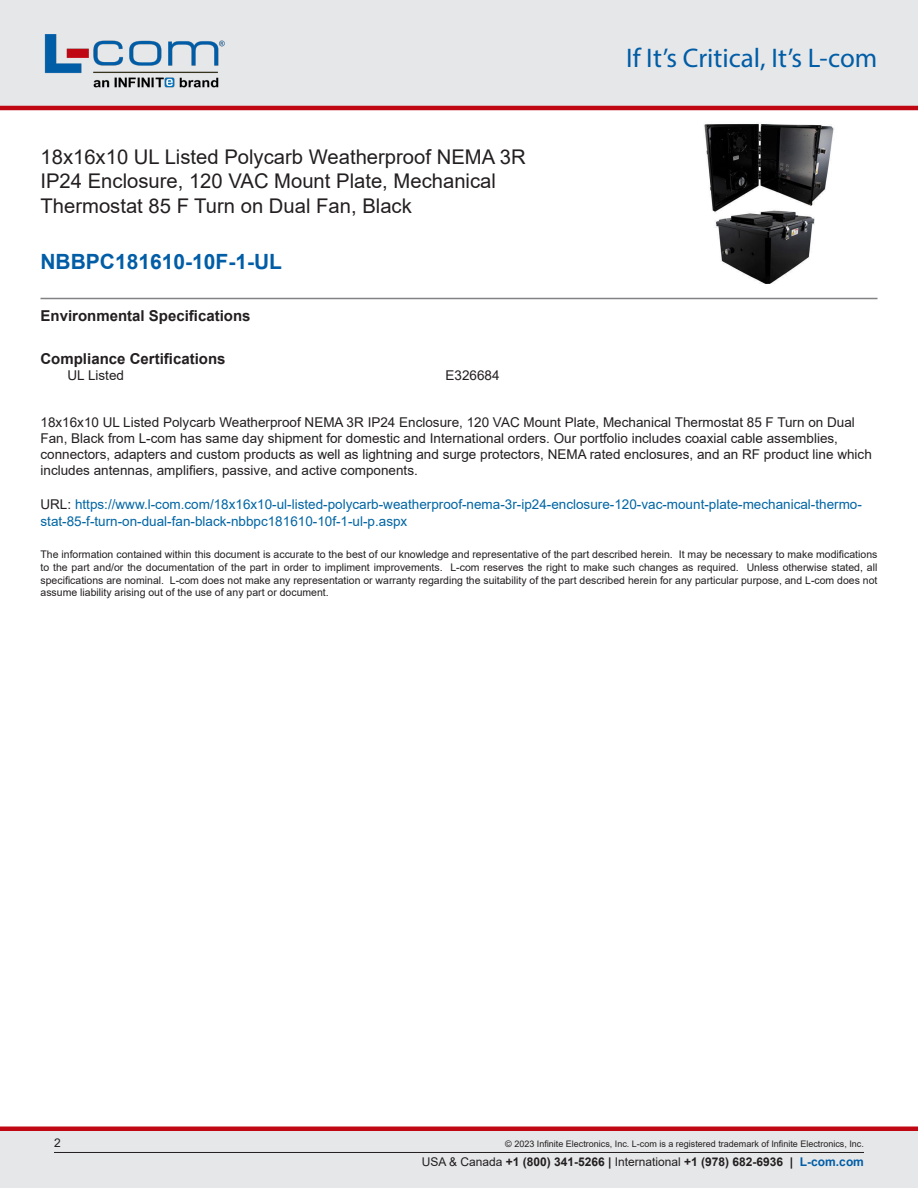
<style>
.page{position:relative;width:918px;height:1188px;background:#fff}
.page>*{position:absolute;margin:0;border:0;box-sizing:border-box;transform-origin:0 0}
.t1{font:27px "Myriad Pro";color:#005da6}
.Branded_Part_No{font:700 21px "Arial";color:#005da6}
.Web_Description_Para{font:20.25px/24.3px "Arial";color:#231f20}
.Head1{font:700 15px "Arial";color:#231f20}
.Head1_for_Compliance{font:700 15px "Arial";color:#231f20}
.Web_Description_Para-2{font:13.5px/16.2px "Arial";color:#231f20}
.Marketing_and_URL{font:13.5px/16.2px "Arial";color:#0065a4}
.Specs_Para{font:13.5px "Arial";color:#231f20}
.t2{font:700 12px "Arial";color:#231f20}
.t3{font:12px "Arial";color:#231f20}
.t4{font:10.5px/12.6px "Arial";color:#231f20;text-align:justify}
.Copyright_disclaimer{font:9px "Arial";color:#231f20}
.s1{color:#231f20}
.s2{font-weight:400}
.s3{color:#005da6}
</style>
<div class="page">
<div style="left:0;top:1131px;width:918px;height:57px;background:#e6e7e9"></div>
<div style="left:0;top:1126px;width:918px;height:5px;background:#c00814"></div>
<div style="left:0;top:0;width:918px;height:108px;background:#e6e7e9"></div>
<hr style="left:0;top:106px;width:918px;height:4px;background:#c00814">
<img style="left:44px;top:34px;width:181px;height:54px">
<hr style="left:54px;top:1152px;width:810px;height:1px;background:#231f20">
<hr style="left:40px;top:298px;width:838px;height:1px;background:#808285">
<img style="left:704px;top:123px;width:130px;height:161px">
<h1 class="Web_Description_Para" style="left:40px;top:145px;width:487px">18x16x10 UL Listed Polycarb Weatherproof NEMA 3R<br>IP24 Enclosure, 120 VAC Mount Plate, Mechanical<br>Thermostat 85 F Turn on Dual Fan, Black</h1>
<p class="Branded_Part_No" style="left:40px;top:247px;width:243px">NBBPC181610-10F-1-UL</p>
<h1 class="t1" style="left:626px;top:41px;width:253px">If It’s Critical, It’s L-com</h1>
<p class="Head1" style="left:40px;top:306px;width:212px">Environmental Specifications</p>
<p class="Head1_for_Compliance" style="left:40px;top:348px;width:187px">Compliance Certifications</p>
<p class="Specs_Para" style="left:68px;top:366px;width:58px">UL Listed</p>
<p class="Specs_Para" style="left:446px;top:366px;width:56px">E326684</p>
<h1 class="Web_Description_Para-2" style="left:40px;top:414px;width:833px">18x16x10 UL Listed Polycarb Weatherproof NEMA 3R IP24 Enclosure, 120 VAC Mount Plate, Mechanical Thermostat 85 F Turn on Dual Fan, Black from L-com has same day shipment for domestic and International orders. Our portfolio includes coaxial cable assemblies, connectors, adapters and custom products as well as lightning and surge protectors, NEMA rated enclosures, and an RF product line which includes antennas, amplifiers, passive, and active components.</h1>
<p class="Marketing_and_URL" style="left:40px;top:496px;width:823px"><span class="s1">URL:</span> https://www.l-com.com/18x16x10-ul-listed-polycarb-weatherproof-nema-3r-ip24-enclosure-120-vac-mount-plate-mechanical-thermo&shy;stat-85-f-turn-on-dual-fan-black-nbbpc181610-10f-1-ul-p.aspx</p>
<p class="t4" style="left:40px;top:548px;width:838px">The information contained within this document is accurate to the best of our knowledge and representative of the part described herein. It may be necessary to make modifications to the part and/or the documentation of the part in order to impliment improvements. L-com reserves the right to make such changes as required. Unless otherwise stated, all specifications are nominal. L-com does not make any representation or warranty regarding the suitability of the part described herein for any particular purpose, and L-com does not assume liability arising out of the use of any part or document.</p>
<p class="t3" style="left:54px;top:1135px;width:8px">2</p>
<p class="Copyright_disclaimer" style="left:505px;top:1138px;width:360px">© 2023 Infinite Electronics, Inc. L-com is a registered trademark of Infinite Electronics, Inc.</p>
<p class="t2" style="left:422px;top:1153px;width:444px"><span class="s2">USA &amp; Canada</span> +1 (800) 341-5266 | <span class="s2">International</span> +1 (978) 682-6936 | <span class="s3">L-com.com</span></p>
</div>
